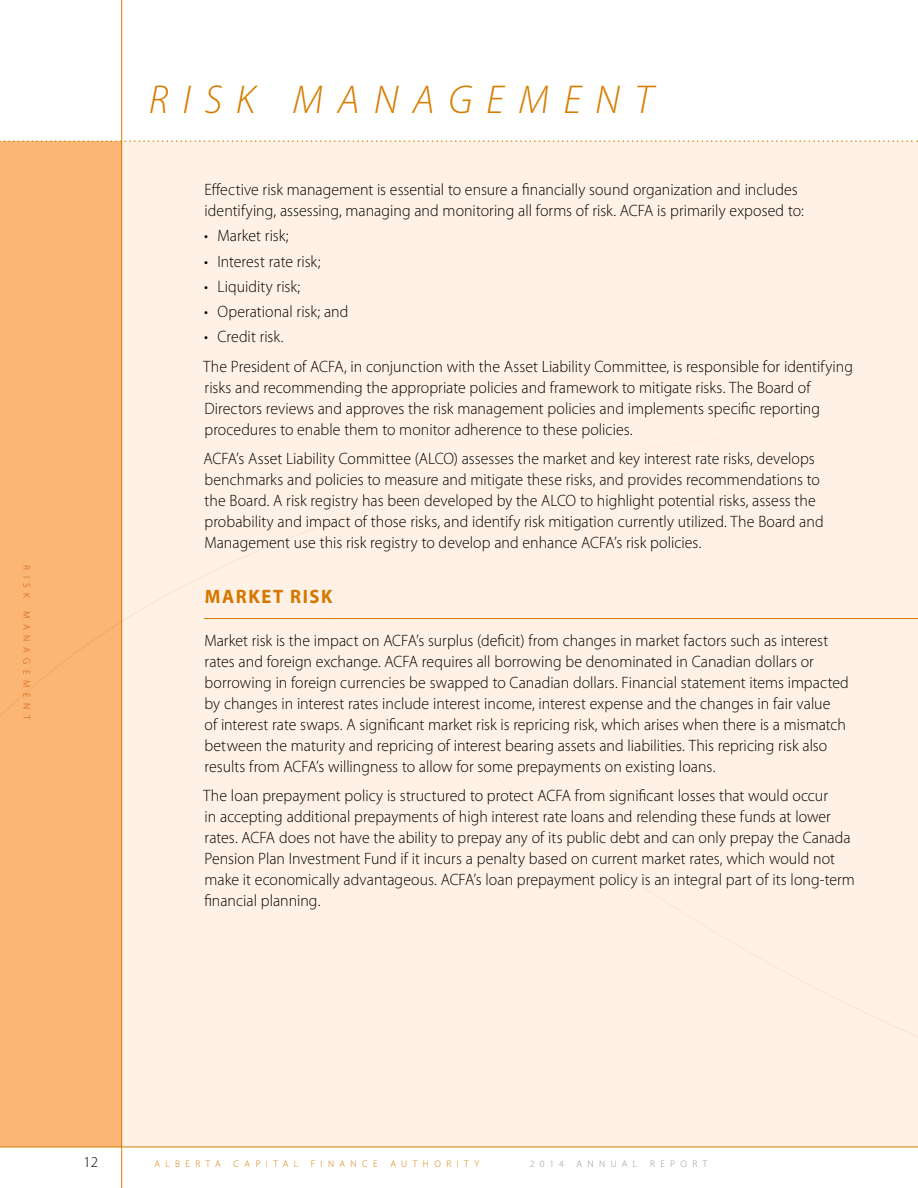
<style>
.page{position:relative;width:918px;height:1188px;background:#fff}
.page>*{position:absolute;margin:0;border:0;box-sizing:border-box;transform-origin:0 0}
.t1{font:italic 300 40.5px "Myriad Pro";letter-spacing:.35em;color:#d57e00}
.t2{font:700 19.5px "Myriad Pro";letter-spacing:.09em;color:#d57e00;scale:.95 1}
.t3{font:300 16.5px/21px "Myriad Pro";color:#000;scale:.96 1}
.t4{font:300 15px "Myriad Pro";color:#000}
.t5{font:300 9.6px "Myriad Pro";letter-spacing:.565em;color:#d57e00}
.t6{font:300 9.6px "Myriad Pro";letter-spacing:.56em;color:#939598}
</style>
<div class="page">
<div style="left:122px;top:142px;width:796px;height:277px;background:#fff1e5"></div>
<div style="left:122px;top:419px;width:796px;height:728px;background:#fff1e5"></div>
<div style="left:0;top:142px;width:121px;height:277px;background:#fbb575"></div>
<div style="left:0;top:419px;width:121px;height:728px;background:#fbb575"></div>
<svg style="left:0;top:140px;width:918px;height:2px"></svg>
<hr style="left:0;top:1147px;width:918px;height:1px;background:#d57e00">
<hr style="left:121px;top:0;width:1px;height:1188px;background:#d57e00">
<hr style="left:204px;top:618px;width:714px;height:1px;background:#d57e00">
<p class="t5" style="left:32px;top:565px;width:34px;rotate:90deg">RISK</p>
<p class="t5" style="left:32px;top:611px;width:110px;rotate:90deg">MANAGEMENT</p>
<h1 class="t1" style="left:149px;top:75px;width:506px">RISK MANAGEMENT</h1>
<p class="t3" style="left:205px;top:179px;width:626px">Effective risk management is essential to ensure a financially sound organization and includes identifying, assessing, managing and monitoring all forms of risk. ACFA is primarily exposed to:</p>
<p class="t3" style="left:204px;top:225px;width:90px">• Market risk;</p>
<p class="t3" style="left:204px;top:251px;width:123px">• Interest rate risk;</p>
<p class="t3" style="left:204px;top:276px;width:102px">• Liquidity risk;</p>
<p class="t3" style="left:204px;top:301px;width:152px">• Operational risk; and</p>
<p class="t3" style="left:203px;top:322px;width:678px;line-height:29.5px">• Credit risk.<br>The President of ACFA, in conjunction with the Asset Liability Committee, is responsible for identifying</p>
<p class="t3" style="left:205px;top:377px;width:643px">risks and recommending the appropriate policies and framework to mitigate risks. The Board of<br>Directors reviews and approves the risk management policies and implements specific reporting procedures to enable them to monitor adherence to these policies.</p>
<p class="t3" style="left:203px;top:448px;width:647px">ACFA’s Asset Liability Committee (ALCO) assesses the market and key interest rate risks, develops benchmarks and policies to measure and mitigate these risks, and provides recommendations to the Board. A risk registry has been developed by the ALCO to highlight potential risks, assess the probability and impact of those risks, and identify risk mitigation currently utilized. The Board and Management use this risk registry to develop and enhance ACFA’s risk policies.</p>
<p class="t2" style="left:205px;top:584px;width:136px">MARKET RISK</p>
<p class="t3" style="left:204px;top:630px;width:673px">Market risk is the impact on ACFA’s surplus (deficit) from changes in market factors such as interest rates and foreign exchange. ACFA requires all borrowing be denominated in Canadian dollars or borrowing in foreign currencies be swapped to Canadian dollars. Financial statement items impacted by changes in interest rates include interest income, interest expense and the changes in fair value<br>of interest rate swaps. A significant market risk is repricing risk, which arises when there is a mismatch between the maturity and repricing of interest bearing assets and liabilities. This repricing risk also results from ACFA’s willingness to allow for some prepayments on existing loans.</p>
<p class="t3" style="left:203px;top:785px;width:680px">The loan prepayment policy is structured to protect ACFA from significant losses that would occur<br>in accepting additional prepayments of high interest rate loans and relending these funds at lower rates. ACFA does not have the ability to prepay any of its public debt and can only prepay the Canada Pension Plan Investment Fund if it incurs a penalty based on current market rates, which would not make it economically advantageous. ACFA’s loan prepayment policy is an integral part of its long‑term financial planning.</p>
<p class="t4" style="left:83px;top:1153px;width:16px">12</p>
<p class="t5" style="left:155px;top:1158px;width:68px">ALBERTA</p>
<p class="t5" style="left:234px;top:1158px;width:66px">CAPITAL</p>
<p class="t5" style="left:311px;top:1158px;width:68px">FINANCE</p>
<p class="t5" style="left:390px;top:1158px;width:91px">AUTHORITY</p>
<p class="t6" style="left:530px;top:1158px;width:36px">2014</p>
<p class="t6" style="left:577px;top:1158px;width:62px">ANNUAL</p>
<p class="t6" style="left:650px;top:1158px;width:59px">REPORT</p>
</div>
